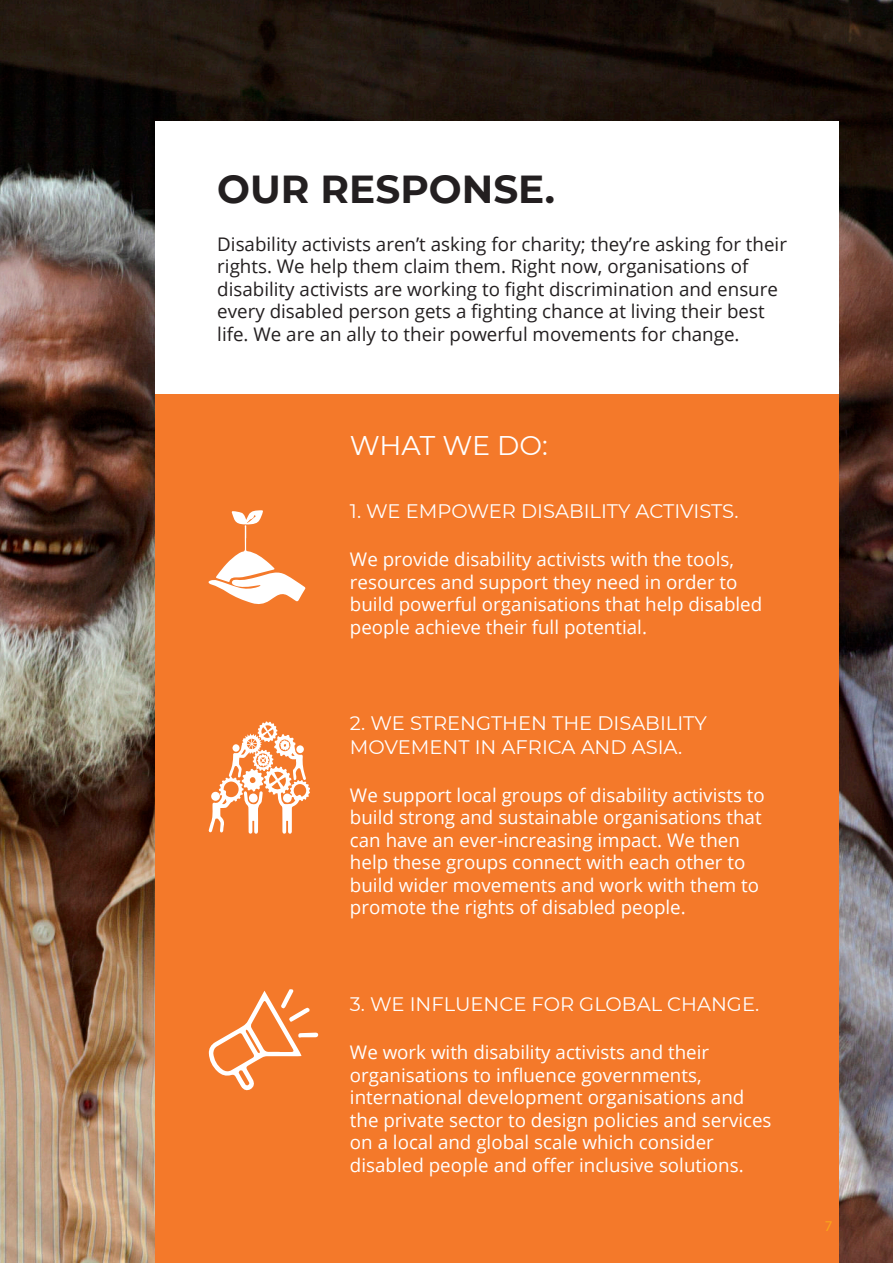
<style>
.page{position:relative;width:893px;height:1263px;background:#fff}
.page>*{position:absolute;margin:0;border:0;box-sizing:border-box;transform-origin:0 0}
.t1{font:700 39px "Montserrat";color:#231f20}
.t2{font:27px "Montserrat";letter-spacing:-.015em;color:#fff}
.t3{font:19.5px/23.4px "Montserrat";color:#fff}
.t4{font:18.75px/22.5px "Open Sans";color:#fff}
.t5{font:18.75px/22.5px "Open Sans";color:#231f20}
.t6{font:15px "Myriad Pro";color:#f9a51b}
</style>
<div class="page">
<img style="left:0;top:0;width:893px;height:1263px">
<div style="left:155px;top:389px;width:684px;height:874px;background:#f4792a"></div>
<svg style="left:209px;top:510px;width:97px;height:94px"></svg>
<svg style="left:209px;top:721px;width:101px;height:113px"></svg>
<svg style="left:209px;top:989px;width:109px;height:102px"></svg>
<div style="left:155px;top:121px;width:684px;height:273px;background:#fff"></div>
<h1 class="t1" style="left:217px;top:172px;width:339px">OUR RESPONSE.</h1>
<p class="t5" style="left:217px;top:234px;width:571px">Disability activists aren’t asking for charity; they’re asking for their rights. We help them claim them. Right now, organisations of disability activists are working to fight discrimination and ensure every disabled person gets a fighting chance at living their best life. We are an ally to their powerful movements for change.</p>
<h2 class="t2" style="left:350px;top:435px;width:199px">WHAT WE DO:</h2>
<p class="t3" style="left:350px;top:500px;width:390px">1. WE EMPOWER DISABILITY ACTIVISTS.</p>
<p class="t4" style="left:350px;top:550px;width:414px">We provide disability activists with the tools, resources and support they need in order to build powerful organisations that help disabled people achieve their full potential.</p>
<p class="t3" style="left:350px;top:713px;width:358px">2. WE STRENGTHEN THE DISABILITY<br>MOVEMENT IN AFRICA AND ASIA.</p>
<p class="t4" style="left:350px;top:786px;width:416px">We support local groups of disability activists to build strong and sustainable organisations that can have an ever-increasing impact. We then help these groups connect with each other to build wider movements and work with them to promote the rights of disabled people.</p>
<p class="t3" style="left:350px;top:994px;width:411px">3. WE INFLUENCE FOR GLOBAL CHANGE.</p>
<p class="t4" style="left:350px;top:1043px;width:423px">We work with disability activists and their organisations to influence governments, international development organisations and the private sector to design policies and services on a local and global scale which consider disabled people and offer inclusive solutions.</p>
<p class="t6" style="left:825px;top:1217px;width:9px">7</p>
</div>
